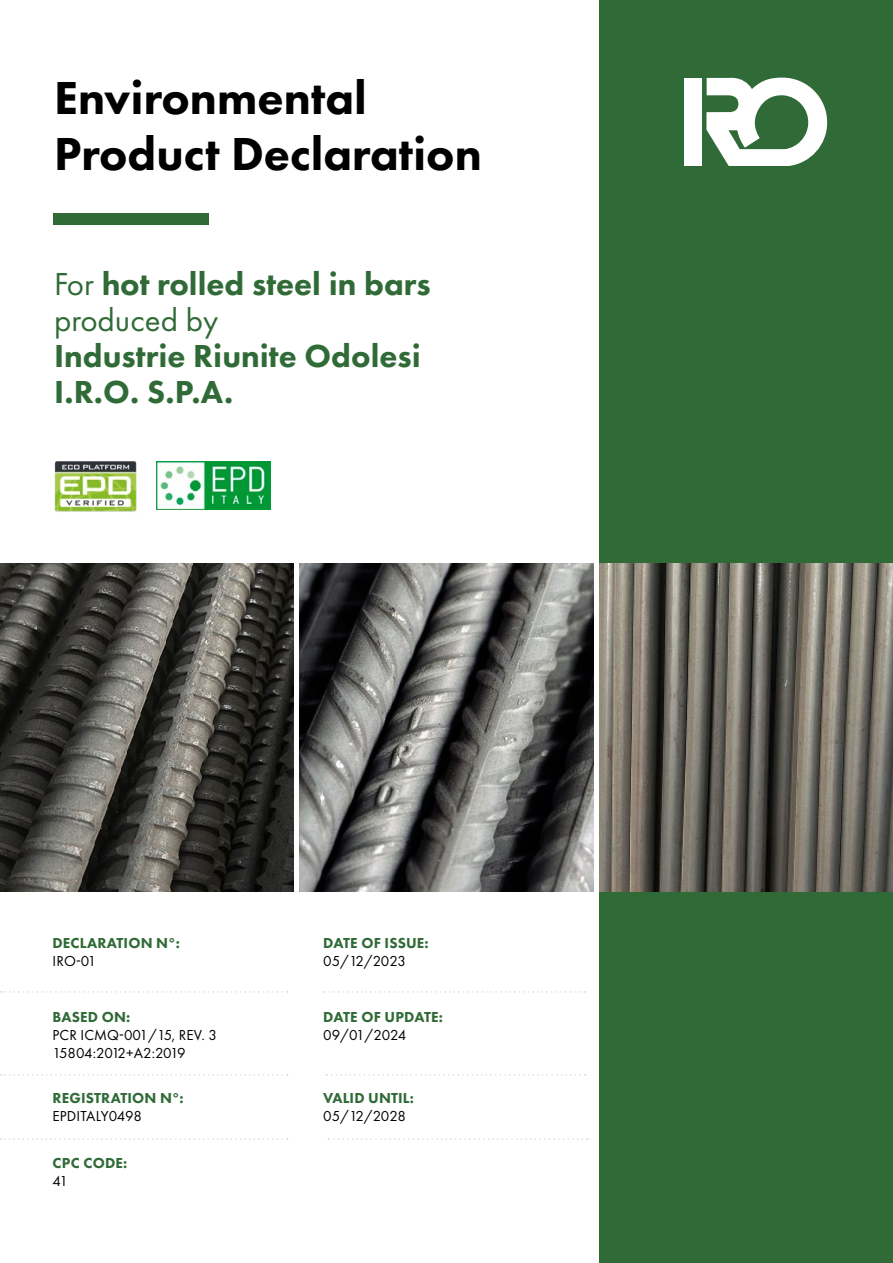
<style>
.page{position:relative;width:893px;height:1263px;background:#fff}
.page>*{position:absolute;margin:0;border:0;box-sizing:border-box;transform-origin:0 0}
.t1{font:800 48px/55.5px "Futura PT";color:#000}
.t2{font:800 33px/36px "Futura PT";color:#306b37}
.t3{font:800 15px "Futura PT";letter-spacing:.01em;color:#306b37}
.t4{font:15px/18px "Futura PT";letter-spacing:-.015em;color:#000}
.t5{font:15px "Futura PT";letter-spacing:.005em;color:#000}
.s1{font-weight:400}
</style>
<div class="page">
<svg style="left:0;top:1138px;width:288px;height:2px"></svg>
<svg style="left:1px;top:1074px;width:287px;height:1px"></svg>
<svg style="left:1px;top:991px;width:287px;height:2px"></svg>
<svg style="left:328px;top:1138px;width:260px;height:2px"></svg>
<div style="left:600px;top:0;width:293px;height:1263px;background:#306b37"></div>
<div style="left:53px;top:213px;width:155px;height:12px;background:#306b37"></div>
<div style="left:684px;top:78px;width:18px;height:88px;background:#fff"></div>
<svg style="left:706px;top:77px;width:121px;height:89px"></svg>
<img style="left:0;top:563px;width:293px;height:329px">
<img style="left:300px;top:563px;width:293px;height:329px">
<img style="left:600px;top:563px;width:293px;height:329px">
<img style="left:157px;top:461px;width:113px;height:49px">
<img style="left:54px;top:461px;width:83px;height:51px">
<svg style="left:326px;top:1074px;width:260px;height:1px"></svg>
<svg style="left:324px;top:991px;width:261px;height:2px"></svg>
<h1 class="t1" style="left:54px;top:70px;width:429px">Environmental<br>Product Declaration</h1>
<h2 class="t2" style="left:54px;top:266px;width:378px"><span class="s1">For</span> hot rolled steel in bars <span class="s1">produced by</span></h2>
<h2 class="t2" style="left:54px;top:338px;width:368px">Industrie Riunite Odolesi<br>I.R.O. S.P.A.</h2>
<p class="t3" style="left:53px;top:934px;width:129px">DECLARATION N°:</p>
<p class="t4" style="left:53px;top:952px;width:45px">IRO-01</p>
<p class="t3" style="left:53px;top:1008px;width:79px">BASED ON:</p>
<p class="t4" style="left:52px;top:1026px;width:166px">PCR ICMQ-001/15, REV. 3<br>15804:2012+A2:2019</p>
<p class="t3" style="left:53px;top:1088px;width:133px">REGISTRATION N°:</p>
<p class="t5" style="left:53px;top:1107px;width:91px">EPDITALY0498</p>
<p class="t3" style="left:53px;top:1153px;width:76px">CPC CODE:</p>
<p class="t4" style="left:52px;top:1172px;width:17px">41</p>
<p class="t3" style="left:323px;top:934px;width:107px">DATE OF ISSUE:</p>
<p class="t4" style="left:323px;top:952px;width:84px">05/12/2023</p>
<p class="t3" style="left:323px;top:1008px;width:121px">DATE OF UPDATE:</p>
<p class="t4" style="left:323px;top:1026px;width:85px">09/01/2024</p>
<p class="t3" style="left:323px;top:1088px;width:92px">VALID UNTIL:</p>
<p class="t4" style="left:323px;top:1106px;width:84px">05/12/2028</p>
</div>
